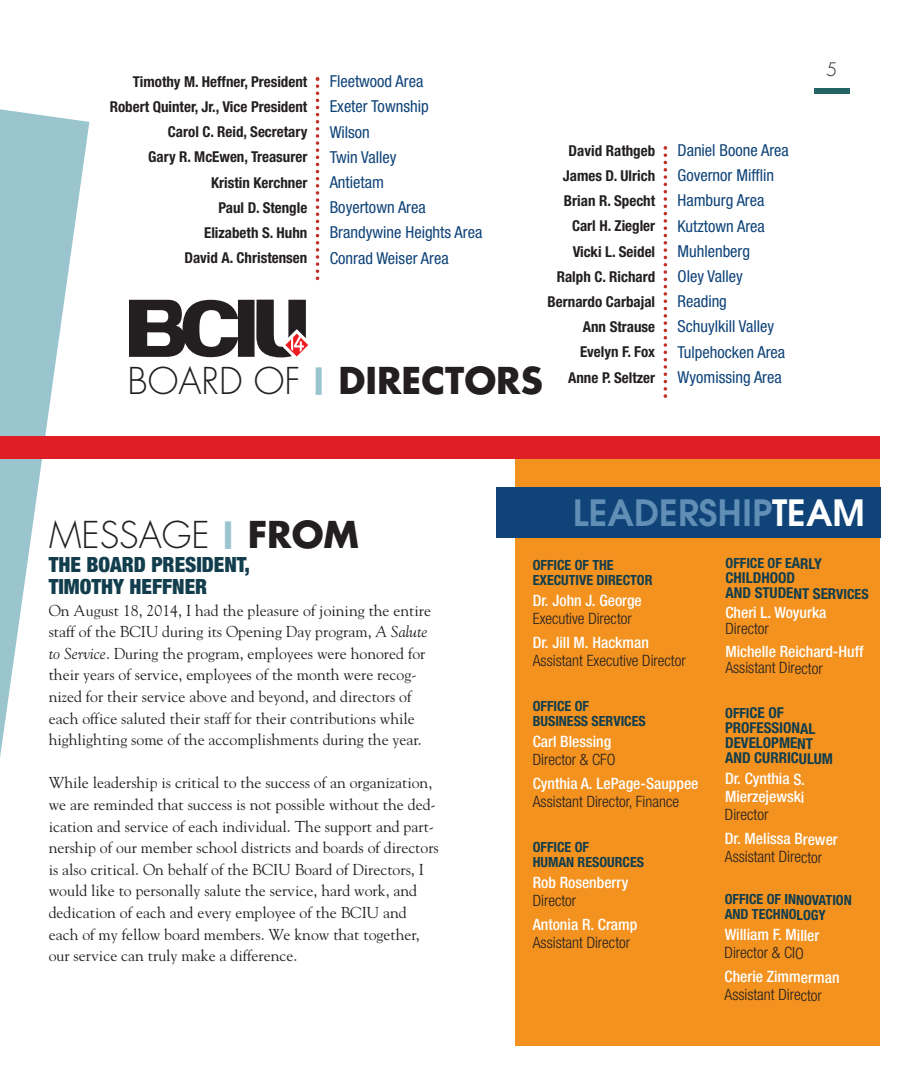
<style>
.page{position:relative;width:918px;height:1080px;background:#fff}
.page>*{position:absolute;margin:0;border:0;box-sizing:border-box;transform-origin:0 0}
.t1{font:700 36px "Futura";color:#231f20}
.t2{font:600 36px "Avant Garde";color:#618eb5}
.t3{font:300 36px "Futura";color:#231f20}
.t4{font:900 condensed 21px/21.6px "Helvetica Neue";color:#113d4d}
.t5{font:300 18px "Futura";color:#231f20}
.t6{font:condensed 16.5px/25.2px "Helvetica Neue";color:#104479}
.t7{font:15.75px/21.6px "Goudy";color:#231f20}
.t8{font:500 condensed 15.75px/18px "Helvetica Neue";color:#fff}
.t9{font:300 condensed 15.75px "Helvetica Neue";color:#231f20}
.t10{font:300 condensed 15.6px "Helvetica Neue";color:#231f20}
.t11{font:500 condensed 15.6px "Helvetica Neue";color:#fff}
.t12{font:700 condensed 15px/25.2px "Helvetica Neue";color:#231f20;text-align:right}
.t13{font:700 condensed 15px/15px "Helvetica Neue";letter-spacing:-.005em;color:#113d4d}
.t14{font:700 condensed 14.1px/15px "Helvetica Neue";color:#113d4d}
.s1{font-weight:300}
.s2{font-family:"Helvetica Neue";font-weight:900;font-stretch:expanded;color:#9ac5cf}
.s3{font-weight:700}
.s4{font-style:italic}
.s5{color:#fff}
.s6{font-size:15px}
.s7{font-size:14.1px}
</style>
<div class="page">
<div style="left:515px;top:449px;width:365px;height:596px;background:#f3921f"></div>
<svg style="left:0;top:109px;width:89px;height:648px"></svg>
<div style="left:814px;top:88px;width:35px;height:5px;background:#246364"></div>
<div style="left:0;top:437px;width:880px;height:22px;background:#e01e25"></div>
<svg style="left:316px;top:77px;width:3px;height:203px"></svg>
<svg style="left:664px;top:146px;width:3px;height:252px"></svg>
<svg style="left:129px;top:300px;width:109px;height:57px"></svg>
<div style="left:238px;top:300px;width:17px;height:57px;background:#231f20"></div>
<svg style="left:256px;top:300px;width:52px;height:57px"></svg>
<div style="left:496px;top:487px;width:385px;height:51px;background:#104479"></div>
<p class="t6" style="left:330px;top:70px;width:154px">Fleetwood Area<br>Exeter Township<br>Wilson<br>Twin Valley<br>Antietam<br>Boyertown Area<br>Brandywine Heights Area<br>Conrad Weiser Area</p>
<p class="t12" style="left:110px;top:70px;width:199px">Timothy M. Heffner, President<br>Robert Quinter, Jr., Vice President<br>Carol C. Reid, Secretary<br>Gary R. McEwen, Treasurer<br>Kristin Kerchner<br>Paul D. Stengle<br>Elizabeth S. Huhn<br>David A. Christensen</p>
<p class="t12" style="left:548px;top:139px;width:109px">David Rathgeb<br>James D. Ulrich<br>Brian R. Specht<br>Carl H. Ziegler<br>Vicki L. Seidel<br>Ralph C. Richard<br>Bernardo Carbajal<br>Ann Strause<br>Evelyn F. Fox<br>Anne P. Seltzer</p>
<h1 class="t1" style="left:127px;top:364px;width:417px"><span class="s1">BOARD OF</span> <span class="s2">|</span> DIRECTORS</h1>
<p class="t6" style="left:678px;top:139px;width:113px">Daniel Boone Area<br>Governor Mifflin<br>Hamburg Area<br>Kutztown Area<br>Muhlenberg<br>Oley Valley<br>Reading<br>Schuylkill Valley<br>Tulpehocken Area<br>Wyomissing Area</p>
<p class="t5" style="left:826px;top:62px;width:13px">5</p>
<h1 class="t3" style="left:49px;top:518px;width:311px">MESSAGE <span class="s2">|</span> <span class="s3">FROM</span></h1>
<h2 class="t4" style="left:49px;top:556px;width:203px">THE BOARD PRESIDENT,<br>TIMOTHY HEFFNER</h2>
<p class="t7" style="left:49px;top:599px;width:384px">On August 18, 2014, I had the pleasure of joining the entire staff of the BCIU during its Opening Day program, <span class="s4">A Salute to Service</span>. During the program, employees were honored for their years of service, employees of the month were recog&shy;nized for their service above and beyond, and directors of each office saluted their staff for their contributions while highlighting some of the accomplishments during the year.</p>
<p class="t7" style="left:49px;top:772px;width:392px">While leadership is critical to the success of an organization, we are reminded that success is not possible without the ded&shy;ication and service of each individual. The support and part&shy;nership of our member school districts and boards of directors is also critical. On behalf of the BCIU Board of Directors, I would like to personally salute the service, hard work, and dedication of each and every employee of the BCIU and each of my fellow board members. We know that together, our service can truly make a difference.</p>
<h1 class="t2" style="left:573px;top:499px;width:294px">LEADERSHIP<span class="s5">TEAM</span></h1>
<p class="t14" style="left:533px;top:559px;width:121px">OFFICE OF THE<br>EXECUTIVE DIRECTOR</p>
<p class="t11" style="left:533px;top:595px;width:111px">Dr. John J. George</p>
<p class="t10" style="left:533px;top:613px;width:101px">Executive Director</p>
<p class="t11" style="left:533px;top:637px;width:118px">Dr. Jill M. Hackman</p>
<p class="t10" style="left:533px;top:655px;width:154px">Assistant Executive Director</p>
<p class="t14" style="left:533px;top:700px;width:115px">OFFICE OF<br>BUSINESS SERVICES</p>
<p class="t11" style="left:533px;top:736px;width:80px">Carl Blessing</p>
<p class="t10" style="left:533px;top:754px;width:84px">Director &amp; CFO</p>
<p class="t11" style="left:533px;top:778px;width:167px">Cynthia A. LePage-Sauppee</p>
<p class="t10" style="left:533px;top:796px;width:148px">Assistant Director, Finance</p>
<p class="t14" style="left:533px;top:841px;width:113px">OFFICE OF<br>HUMAN RESOURCES</p>
<p class="t11" style="left:533px;top:877px;width:97px">Rob Rosenberry</p>
<p class="t10" style="left:533px;top:895px;width:45px">Director</p>
<p class="t11" style="left:533px;top:919px;width:106px">Antonia R. Cramp</p>
<p class="t10" style="left:533px;top:937px;width:99px">Assistant Director</p>
<p class="t14" style="left:726px;top:557px;width:98px">OFFICE OF E<span class="s6">ARLY</span></p>
<p class="t13" style="left:726px;top:572px;width:145px">CHILDHOOD<br>AND STUDENT SER<span class="s7">VICES</span></p>
<p class="t8" style="left:725px;top:605px;width:103px">Cheri L. Woyurka</p>
<p class="t9" style="left:725px;top:623px;width:45px">Director</p>
<p class="t8" style="left:725px;top:644px;width:140px">Michelle Reichard-Huff</p>
<p class="t9" style="left:725px;top:662px;width:99px">Assistant Director</p>
<p class="t14" style="left:725px;top:707px;width:60px">OFFI<span class="s6">CE OF</span></p>
<p class="t13" style="left:725px;top:722px;width:109px">PROFESSIONAL<br>DEVELOPMENT<br>AND CURRICULUM</p>
<p class="t8" style="left:725px;top:771px;width:81px">Dr. Cynthia S.<br>Mierzejewski</p>
<p class="t9" style="left:725px;top:809px;width:45px">Director</p>
<p class="t8" style="left:725px;top:831px;width:114px">Dr. Melissa Brewer</p>
<p class="t9" style="left:725px;top:851px;width:99px">Assistant Director</p>
<p class="t14" style="left:725px;top:893px;width:129px">OFFICE OF INNOVATION<br>AND TECHNOLOGY</p>
<p class="t8" style="left:725px;top:927px;width:96px">William F. Miller</p>
<p class="t9" style="left:725px;top:947px;width:81px">Director &amp; CIO</p>
<p class="t8" style="left:725px;top:969px;width:116px">Cherie Zimmerman</p>
<p class="t9" style="left:725px;top:989px;width:99px">Assistant Director</p>
</div>
